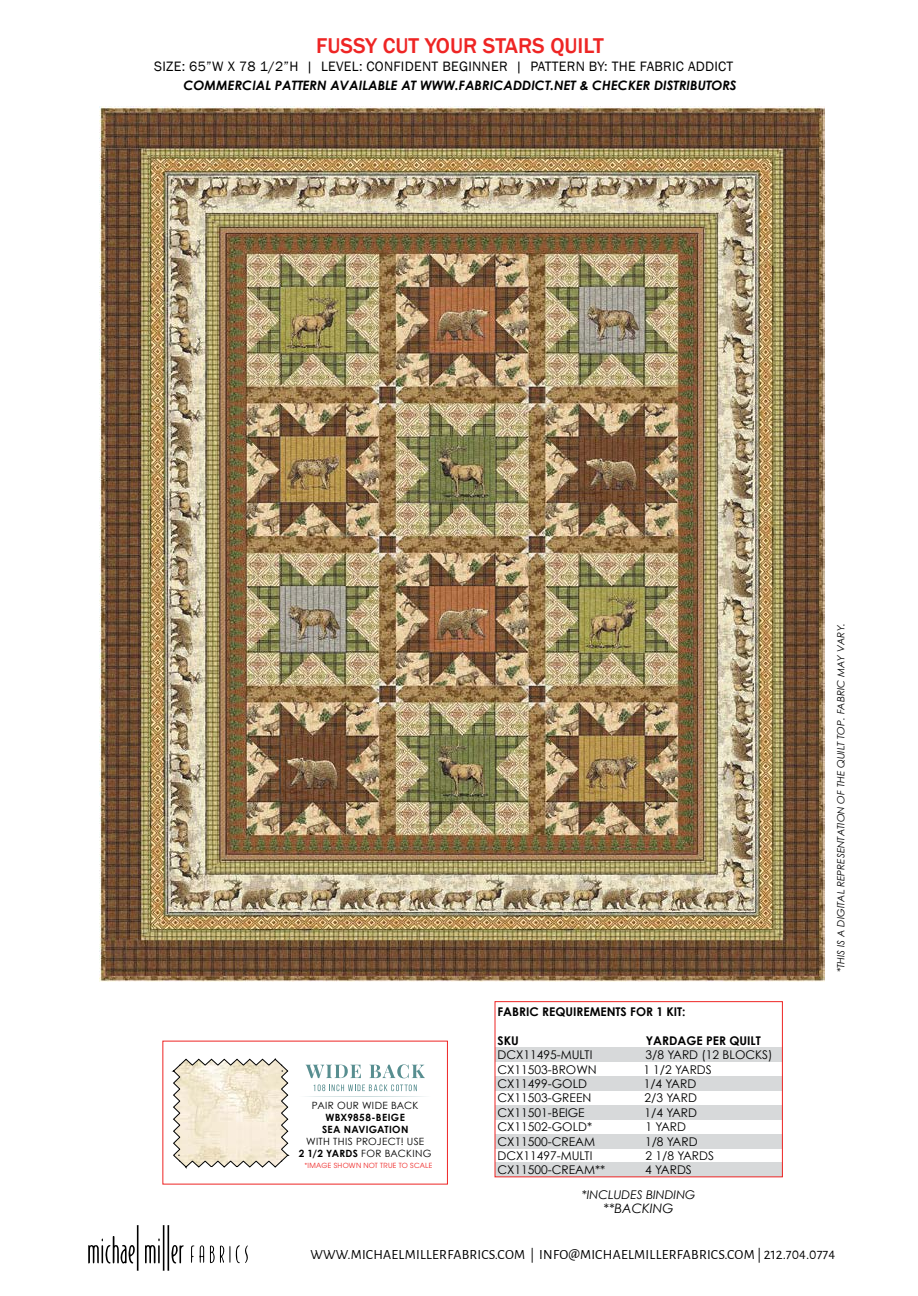
<style>
.page{position:relative;width:918px;height:1296px;background:#fff}
.page>*{position:absolute;margin:0;border:0;box-sizing:border-box;transform-origin:0 0}
.t1{font:500 22px "Franklin Gothic";color:#ee2524}
.t2{font:14px "Alegreya Sans";letter-spacing:.02em;color:#000}
.t3{font:14px "Franklin Gothic";letter-spacing:.02em;color:#000}
.t4{font:italic 700 13px "Century Gothic";color:#000}
.t5{font:italic 13px "Century Gothic";color:#000}
.t6{font:12px "Century Gothic";color:#000}
.t7{font:700 12px "Century Gothic";color:#000}
.t8{font:italic 12px "Century Gothic";color:#000}
.t9{font:italic 10px "Century Gothic";color:#000}
.t10{font:10px/12px "Century Gothic";letter-spacing:.035em;color:#000;text-align:center}
.t11{font:700 10px/12px "Century Gothic";letter-spacing:.03em;color:#000;text-align:center}
.t12{font:7px "ITC Avant Garde Pro";letter-spacing:.045em;color:#ee2524}
.s1{font-weight:700}
</style>
<div class="page">
<img style="left:99px;top:106px;width:726px;height:875px">
<svg style="left:191px;top:1245px;width:13px;height:18px"></svg>
<svg style="left:236px;top:1245px;width:12px;height:18px"></svg>
<svg style="left:210px;top:1246px;width:20px;height:17px"></svg>
<svg style="left:88px;top:1225px;width:51px;height:46px"></svg>
<svg style="left:145px;top:1225px;width:39px;height:46px"></svg>
<div style="left:495px;top:1163px;width:288px;height:14px;background:#d7d9da"></div>
<svg style="left:173px;top:1058px;width:115px;height:110px;background:#eae1cf"></svg>
<svg style="left:306px;top:1065px;width:55px;height:13px"></svg>
<svg style="left:370px;top:1064px;width:55px;height:14px"></svg>
<svg style="left:305px;top:1084px;width:120px;height:13px"></svg>
<div style="left:495px;top:1047px;width:288px;height:15px;background:#d7d9da"></div>
<div style="left:495px;top:1076px;width:288px;height:15px;background:#d7d9da"></div>
<div style="left:495px;top:1105px;width:288px;height:15px;background:#d7d9da"></div>
<div style="left:495px;top:1134px;width:288px;height:15px;background:#d7d9da"></div>
<div style="left:495px;top:1001px;width:288px;height:176px;border:1px solid #ee2524"></div>
<h1 class="t1" style="left:316px;top:32px;width:289px">FUSSY CUT YOUR STARS QUILT</h1>
<p class="t3" style="left:154px;top:57px;width:581px">SIZE: 65”W X 78 1/2”H | LEVEL: CONFIDENT BEGINNER | PATTERN BY: THE FABRIC ADDICT</p>
<p class="t4" style="left:183px;top:77px;width:555px">COMMERCIAL PATTERN AVAILABLE AT WWW.FABRICADDICT.NET &amp; CHECKER DISTRIBUTORS</p>
<p class="t10" style="left:312px;top:1100px;width:108px">PAIR OUR WIDE BACK</p>
<p class="t11" style="left:322px;top:1112px;width:88px">WBX9858-BEIGE<br>SEA NAVIGATION</p>
<p class="t10" style="left:299px;top:1136px;width:134px">WITH THIS PROJECT! USE<br><span class="s1">2 1/2 YARDS</span> FOR BACKING</p>
<p class="t12" style="left:304px;top:1161px;width:130px">*IMAGE SHOWN NOT TRUE TO SCALE</p>
<p class="t7" style="left:498px;top:1004px;width:190px">FABRIC REQUIREMENTS FOR 1 KIT:</p>
<p class="t7" style="left:498px;top:1033px;width:23px">SKU</p>
<p class="t7" style="left:646px;top:1033px;width:116px">YARDAGE PER QUILT</p>
<p class="t6" style="left:498px;top:1048px;width:96px">DCX11495-MULTI</p>
<p class="t6" style="left:646px;top:1048px;width:129px">3/8 YARD (12 BLOCKS)</p>
<p class="t6" style="left:498px;top:1062px;width:101px">CX11503-BROWN</p>
<p class="t6" style="left:643px;top:1062px;width:70px">1 1/2 YARDS</p>
<p class="t6" style="left:498px;top:1076px;width:91px">CX11499-GOLD</p>
<p class="t6" style="left:644px;top:1076px;width:54px">1/4 YARD</p>
<p class="t6" style="left:498px;top:1091px;width:95px">CX11503-GREEN</p>
<p class="t6" style="left:644px;top:1091px;width:54px">2/3 YARD</p>
<p class="t6" style="left:498px;top:1105px;width:89px">CX11501-BEIGE</p>
<p class="t6" style="left:645px;top:1105px;width:54px">1/4 YARD</p>
<p class="t6" style="left:498px;top:1120px;width:96px">CX11502-GOLD*</p>
<p class="t6" style="left:645px;top:1120px;width:42px">1 YARD</p>
<p class="t6" style="left:498px;top:1134px;width:99px">CX11500-CREAM</p>
<p class="t6" style="left:645px;top:1134px;width:54px">1/8 YARD</p>
<p class="t6" style="left:498px;top:1148px;width:96px">DCX11497-MULTI</p>
<p class="t6" style="left:646px;top:1148px;width:70px">2 1/8 YARDS</p>
<p class="t6" style="left:498px;top:1163px;width:109px">CX11500-CREAM**</p>
<p class="t6" style="left:645px;top:1163px;width:48px">4 YARDS</p>
<p class="t8" style="left:582px;top:1188px;width:115px">*INCLUDES BINDING</p>
<p class="t5" style="left:604px;top:1201px;width:72px">**BACKING</p>
<p class="t9" style="left:835px;top:972px;width:351px;rotate:-90deg">*THIS IS A DIGITAL REPRESENTATION OF THE QUILT TOP. FABRIC MAY VARY.</p>
<p class="t2" style="left:310px;top:1244px;width:526px">WWW.MICHAELMILLERFABRICS.COM | INFO@MICHAELMILLERFABRICS.COM | 212.704.0774</p>
</div>
